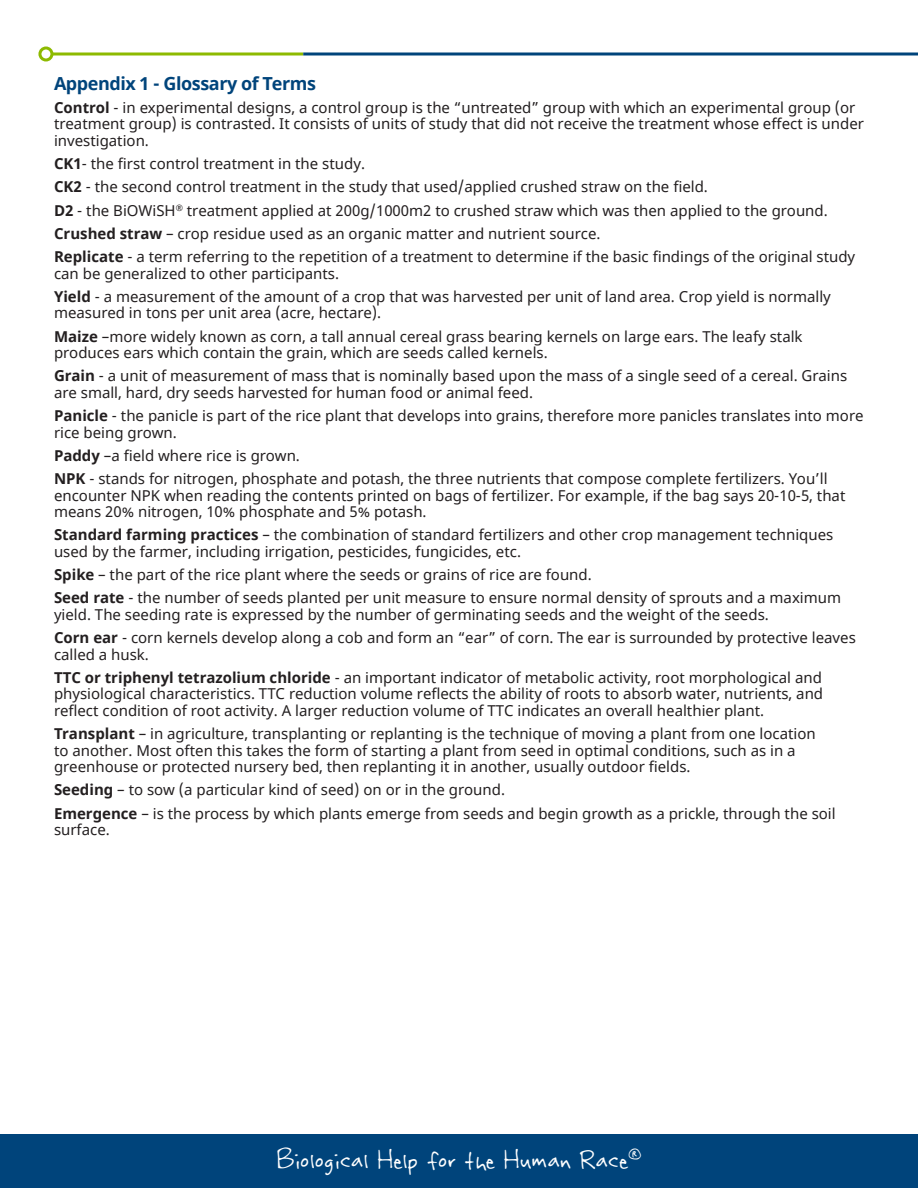
<style>
.page{position:relative;width:918px;height:1188px;background:#fff}
.page>*{position:absolute;margin:0;border:0;box-sizing:border-box;transform-origin:0 0}
.t1{font:30px "Rabiohead";color:#fff}
.Paragraph_Heading{font:700 18px "Noto Sans";letter-spacing:-.025em;color:#00447b}
.t2{font:15px/16.5px "Noto Sans";color:#231f20}
.s1{font-weight:700}
</style>
<div class="page">
<div style="left:0;top:1134px;width:918px;height:54px;background:#00447b"></div>
<svg style="left:53px;top:52px;width:250px;height:4px"></svg>
<div style="left:38px;top:46px;width:15px;height:16px;border:3px solid #8dba00;border-radius:50%"></div>
<svg style="left:303px;top:52px;width:615px;height:4px;background:#3f729b"></svg>
<p class="Paragraph_Heading" style="left:54px;top:70px;width:264px">Appendix 1 - Glossary of Terms</p>
<p class="t2" style="left:54px;top:100px;width:812px"><span class="s1">Control</span> - in experimental designs, a control group is the “untreated” group with which an experimental group (or treatment group) is contrasted. It consists of units of study that did not receive the treatment whose effect is under investigation.</p>
<p class="t2" style="left:54px;top:156px;width:313px"><span class="s1">CK1</span>- the first control treatment in the study.</p>
<p class="t2" style="left:54px;top:179px;width:655px"><span class="s1">CK2</span> - the second control treatment in the study that used/applied crushed straw on the field.</p>
<p class="t2" style="left:54px;top:203px;width:775px"><span class="s1">D2</span> - the BiOWiSH<sup>®</sup> treatment applied at 200g/1000m2 to crushed straw which was then applied to the ground.</p>
<p class="t2" style="left:54px;top:226px;width:548px"><span class="s1">Crushed straw</span> – crop residue used as an organic matter and nutrient source.</p>
<p class="t2" style="left:54px;top:249px;width:803px"><span class="s1">Replicate</span> - a term referring to the repetition of a treatment to determine if the basic findings of the original study can be generalized to other participants.</p>
<p class="t2" style="left:54px;top:289px;width:778px"><span class="s1">Yield</span> - a measurement of the amount of a crop that was harvested per unit of land area. Crop yield is normally measured in tons per unit area (acre, hectare).</p>
<p class="t2" style="left:54px;top:329px;width:750px"><span class="s1">Maize</span> –more widely known as corn, a tall annual cereal grass bearing kernels on large ears. The leafy stalk produces ears which contain the grain, which are seeds called kernels.</p>
<p class="t2" style="left:54px;top:368px;width:795px"><span class="s1">Grain</span> - a unit of measurement of mass that is nominally based upon the mass of a single seed of a cereal. Grains are small, hard, dry seeds harvested for human food or animal feed.</p>
<p class="t2" style="left:54px;top:408px;width:811px"><span class="s1">Panicle</span> - the panicle is part of the rice plant that develops into grains, therefore more panicles translates into more rice being grown.</p>
<p class="t2" style="left:54px;top:448px;width:247px"><span class="s1">Paddy</span> –a field where rice is grown.</p>
<p class="t2" style="left:54px;top:471px;width:793px"><span class="s1">NPK</span> - stands for nitrogen, phosphate and potash, the three nutrients that compose complete fertilizers. You’ll encounter NPK when reading the contents printed on bags of fertilizer. For example, if the bag says 20-10-5, that means 20% nitrogen, 10% phosphate and 5% potash.</p>
<p class="t2" style="left:54px;top:527px;width:781px"><span class="s1">Standard farming practices</span> – the combination of standard fertilizers and other crop management techniques used by the farmer, including irrigation, pesticides, fungicides, etc.</p>
<p class="t2" style="left:54px;top:567px;width:539px"><span class="s1">Spike</span> – the part of the rice plant where the seeds or grains of rice are found.</p>
<p class="t2" style="left:54px;top:590px;width:789px"><span class="s1">Seed rate</span> - the number of seeds planted per unit measure to ensure normal density of sprouts and a maximum yield. The seeding rate is expressed by the number of germinating seeds and the weight of the seeds.</p>
<p class="t2" style="left:54px;top:630px;width:803px"><span class="s1">Corn ear</span> - corn kernels develop along a cob and form an “ear” of corn. The ear is surrounded by protective leaves called a husk.</p>
<p class="t2" style="left:54px;top:670px;width:771px;text-align:justify"><span class="s1">TTC or triphenyl tetrazolium chloride</span> - an important indicator of metabolic activity, root morphological and physiological characteristics. TTC reduction volume reflects the ability of roots to absorb water, nutrients, and reflect condition of root activity. A larger reduction volume of TTC indicates an overall healthier plant.</p>
<p class="t2" style="left:54px;top:726px;width:763px"><span class="s1">Transplant</span> – in agriculture, transplanting or replanting is the technique of moving a plant from one location to another. Most often this takes the form of starting a plant from seed in optimal conditions, such as in a greenhouse or protected nursery bed, then replanting it in another, usually outdoor fields.</p>
<p class="t2" style="left:54px;top:782px;width:453px"><span class="s1">Seeding</span> – to sow (a particular kind of seed) on or in the ground.</p>
<p class="t2" style="left:54px;top:806px;width:783px"><span class="s1">Emergence</span> – is the process by which plants emerge from seeds and begin growth as a prickle, through the soil surface.</p>
<h1 class="t1" style="left:277px;top:1142px;width:366px">Biological Help for the Human Race<sup>®</sup></h1>
</div>
